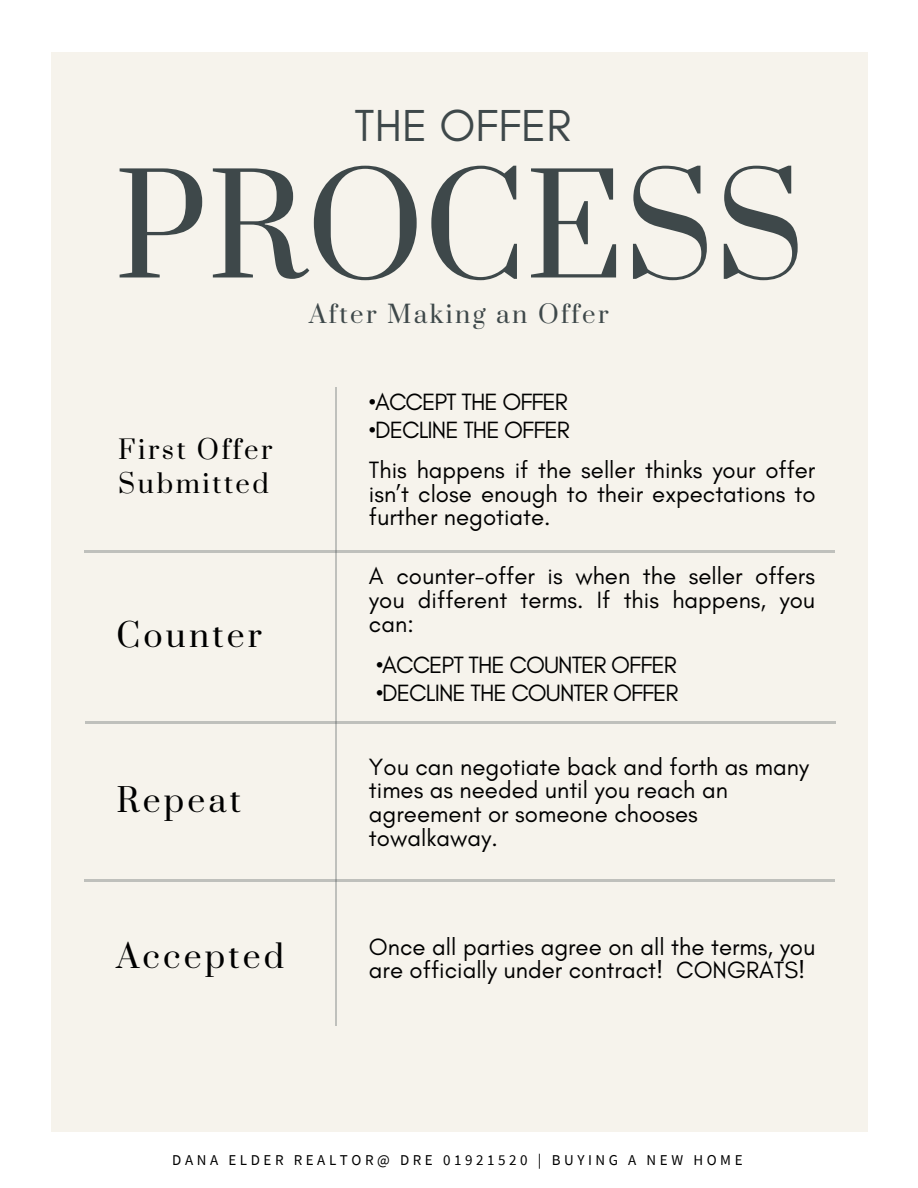
<style>
.page{position:relative;width:918px;height:1188px;background:#fff}
.page>*{position:absolute;margin:0;border:0;box-sizing:border-box;transform-origin:0 0}
.t1{font:136.35px "Prata";color:#3e484a}
.t2{font:45.6px "Glacial Indifference";color:#3e484a}
.t3{font:31.8px "Prata";letter-spacing:.1em;color:#000}
.t4{font:25.65px/33.8px "Prata";letter-spacing:.1em;color:#000}
.t5{font:24px/23.7px "Glacial Indifference";color:#000}
.t6{font:24px "Glacial Indifference";letter-spacing:-.04em;color:#000}
.t7{font:24px "Prata";letter-spacing:.1em;color:#3e484a}
.t8{font:15px "Source Sans Pro";letter-spacing:.24em;color:#000}
</style>
<div class="page">
<div style="left:51px;top:52px;width:817px;height:1080px;background:#f6f3ec"></div>
<hr style="left:335px;top:387px;width:1px;height:639px;background:#3e484a">
<hr style="left:86px;top:722px;width:750px;height:2px;background:#3e484a">
<hr style="left:85px;top:880px;width:750px;height:2px;background:#3e484a">
<hr style="left:84px;top:550px;width:751px;height:3px;background:#3e484a">
<h2 class="t2" style="left:355px;top:98px;width:218px">THE OFFER</h2>
<h1 class="t1" style="left:114px;top:142px;width:693px">PROCESS</h1>
<p class="t4" style="left:118px;top:434px;width:156px">First Offer<br>Submitted</p>
<h3 class="t3" style="left:117px;top:615px;width:147px">Counter</h3>
<h3 class="t3" style="left:117px;top:780px;width:126px">Repeat</h3>
<p class="t7" style="left:309px;top:299px;width:301px">After Making an Offer</p>
<p class="t6" style="left:369px;top:387px;width:200px">•ACCEPT THE OFFER</p>
<p class="t5" style="left:369px;top:409px;width:448px;line-height:40.5px">•DECLINE THE OFFER<br>This happens if the seller thinks your offer</p>
<p class="t5" style="left:369px;top:482px;width:448px">isn’t close enough to their expectations to further negotiate.</p>
<p class="t5" style="left:369px;top:564px;width:448px;text-align:justify">A counter-offer is when the seller offers you different terms. If this happens, you can:</p>
<p class="t6" style="left:376px;top:650px;width:302px">•ACCEPT THE COUNTER OFFER</p>
<p class="t6" style="left:376px;top:678px;width:304px">•DECLINE THE COUNTER OFFER</p>
<p class="t5" style="left:369px;top:754px;width:442px">You can negotiate back and forth as many times as needed until you reach an agreement or someone chooses towalkaway.</p>
<h3 class="t3" style="left:117px;top:937px;width:169px">Accepted</h3>
<p class="t5" style="left:369px;top:934px;width:448px">Once all parties agree on all the terms, you are officially under contract! CONGRATS!</p>
<p class="t8" style="left:172px;top:1151px;width:572px">DANA ELDER REALTOR@ DRE 01921520 | BUYING A NEW HOME</p>
</div>
